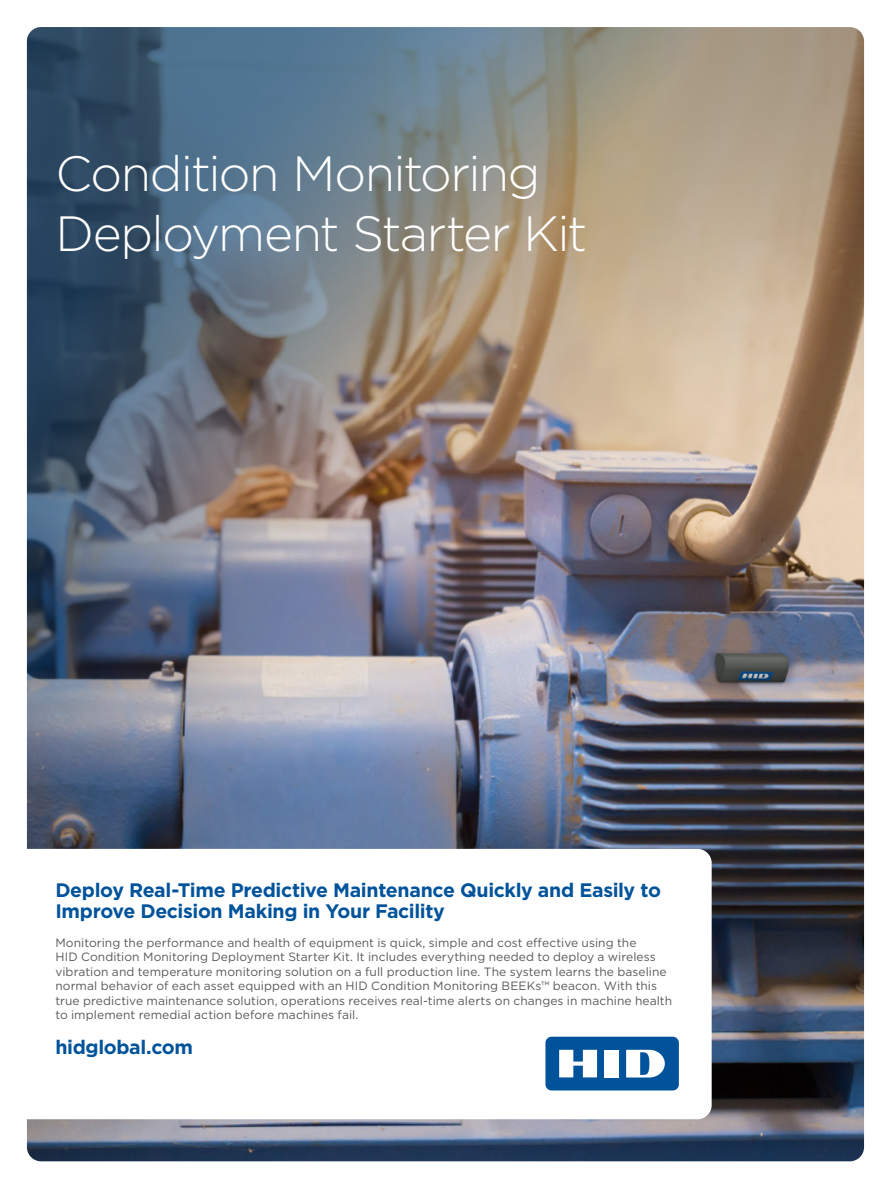
<style>
.page{position:relative;width:891px;height:1188px;background:#fff}
.page>*{position:absolute;margin:0;border:0;box-sizing:border-box;transform-origin:0 0}
.SUPERHEAD__title_onl{font:300 49.5px/59.4px "Gotham";letter-spacing:-.03em;color:#fff}
.HEAD_for_copy__page{font:700 19.5px/21px "Gotham";letter-spacing:-.015em;color:#00539b}
.t1{font:12px/14.4px "Gotham";letter-spacing:.005em;color:#58595b}
</style>
<div class="page">
<img style="left:27px;top:27px;width:837px;height:1134px;border-radius:14px">
<svg style="left:27px;top:849px;width:685px;height:270px"></svg>
<div style="left:545px;top:1037px;width:134px;height:53px;background:#00539b;border-radius:6px"></div>
<div style="left:605px;top:1050px;width:14px;height:27px;background:#fff"></div>
<svg style="left:559px;top:1050px;width:38px;height:27px"></svg>
<svg style="left:626px;top:1050px;width:39px;height:28px"></svg>
<p class="SUPERHEAD__title_onl" style="left:55px;top:143px;width:533px">Condition Monitoring<br>Deployment Starter Kit</p>
<p class="HEAD_for_copy__page" style="left:55px;top:880px;width:607px">Deploy Real-Time Predictive Maintenance Quickly and Easily to<br>Improve Decision Making in Your Facility</p>
<p class="t1" style="left:55px;top:935px;width:618px">Monitoring the performance and health of equipment is quick, simple and cost effective using the<br>HID Condition Monitoring Deployment Starter Kit. It includes everything needed to deploy a wireless vibration and temperature monitoring solution on a full production line. The system learns the baseline normal behavior of each asset equipped with an HID Condition Monitoring BEEKs™ beacon. With this true predictive maintenance solution, operations receives real-time alerts on changes in machine health to implement remedial action before machines fail.</p>
<p class="HEAD_for_copy__page" style="left:55px;top:1037px;width:139px">hidglobal.com</p>
</div>
